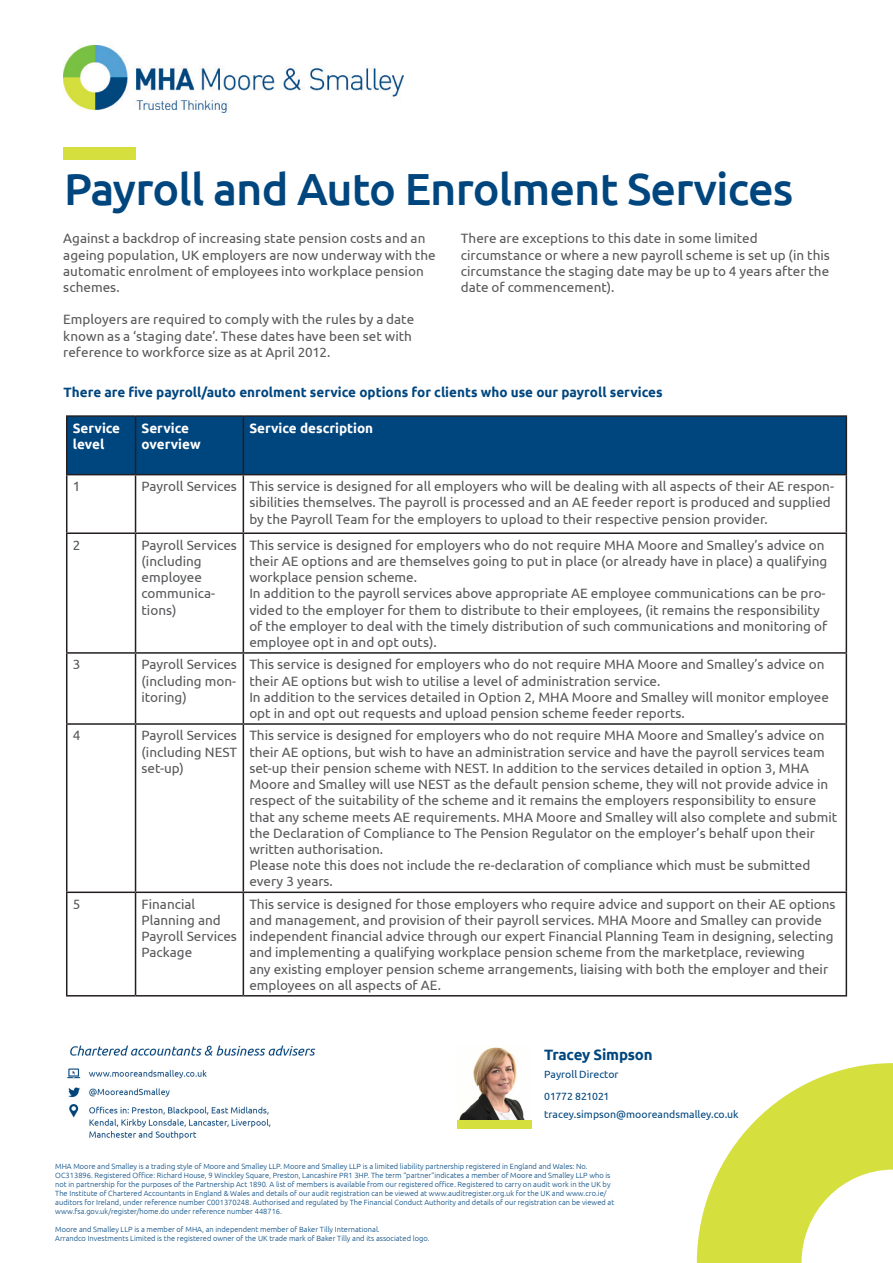
<style>
.page{position:relative;width:893px;height:1263px;background:#fff}
.page>*{position:absolute;margin:0;border:0;box-sizing:border-box;transform-origin:0 0}
.Fact_sheet_title{font:500 45px "Ubuntu";letter-spacing:-.02em;color:#00467e}
.Name{font:700 15px "Ubuntu";letter-spacing:-.015em;color:#00467e}
.Body_Copy{font:13.5px/16.2px "Ubuntu";color:#57585a}
.t1{font:700 13.5px "Ubuntu";color:#00467e}
.t2{font:700 13.5px/16.2px "Ubuntu";color:#fff}
.Email{font:10.5px "Ubuntu";color:#00467e}
.Position{font:10.5px "Ubuntu";color:#00467e}
.Contact_Number{font:10.5px "Ubuntu";letter-spacing:-.02em;color:#00467e}
.t3{font:300 7.5px/9px "Ubuntu";color:#00467e}
</style>
<div class="page">
<img style="left:64px;top:46px;width:339px;height:67px">
<div style="left:63px;top:147px;width:73px;height:12px;background:#d5df3e"></div>
<svg style="left:697px;top:1063px;width:196px;height:200px"></svg>
<div style="left:67px;top:417px;width:779px;height:57px;background:#00467e"></div>
<hr style="left:66px;top:415px;width:70px;height:2px;background:#231f20">
<hr style="left:66px;top:417px;width:1px;height:57px;background:#231f20">
<hr style="left:136px;top:415px;width:107px;height:2px;background:#231f20">
<hr style="left:135px;top:417px;width:1px;height:57px;background:#231f20">
<hr style="left:243px;top:415px;width:604px;height:2px;background:#231f20">
<hr style="left:243px;top:417px;width:1px;height:57px;background:#231f20">
<hr style="left:846px;top:417px;width:1px;height:57px;background:#231f20">
<hr style="left:66px;top:474px;width:70px;height:1px;background:#231f20">
<hr style="left:66px;top:475px;width:1px;height:57px;background:#231f20">
<hr style="left:136px;top:474px;width:107px;height:1px;background:#231f20">
<hr style="left:135px;top:475px;width:1px;height:57px;background:#231f20">
<hr style="left:243px;top:474px;width:604px;height:1px;background:#231f20">
<hr style="left:243px;top:475px;width:1px;height:57px;background:#231f20">
<hr style="left:846px;top:475px;width:1px;height:57px;background:#231f20">
<hr style="left:66px;top:532px;width:70px;height:2px;background:#231f20">
<hr style="left:66px;top:534px;width:1px;height:118px;background:#231f20">
<hr style="left:136px;top:532px;width:107px;height:2px;background:#231f20">
<hr style="left:135px;top:534px;width:1px;height:118px;background:#231f20">
<hr style="left:243px;top:532px;width:604px;height:2px;background:#231f20">
<hr style="left:243px;top:534px;width:1px;height:118px;background:#231f20">
<hr style="left:846px;top:534px;width:1px;height:118px;background:#231f20">
<hr style="left:66px;top:652px;width:70px;height:2px;background:#231f20">
<hr style="left:66px;top:654px;width:1px;height:69px;background:#231f20">
<hr style="left:136px;top:652px;width:107px;height:2px;background:#231f20">
<hr style="left:135px;top:654px;width:1px;height:69px;background:#231f20">
<hr style="left:243px;top:652px;width:604px;height:2px;background:#231f20">
<hr style="left:243px;top:654px;width:1px;height:69px;background:#231f20">
<hr style="left:846px;top:654px;width:1px;height:69px;background:#231f20">
<hr style="left:66px;top:723px;width:70px;height:2px;background:#231f20">
<hr style="left:66px;top:725px;width:1px;height:166px;background:#231f20">
<hr style="left:136px;top:723px;width:107px;height:2px;background:#231f20">
<hr style="left:135px;top:725px;width:1px;height:166px;background:#231f20">
<hr style="left:243px;top:723px;width:604px;height:2px;background:#231f20">
<hr style="left:243px;top:725px;width:1px;height:166px;background:#231f20">
<hr style="left:846px;top:725px;width:1px;height:166px;background:#231f20">
<hr style="left:66px;top:891px;width:70px;height:2px;background:#231f20">
<hr style="left:66px;top:893px;width:1px;height:102px;background:#231f20">
<hr style="left:136px;top:891px;width:107px;height:2px;background:#231f20">
<hr style="left:135px;top:893px;width:1px;height:102px;background:#231f20">
<hr style="left:243px;top:891px;width:604px;height:2px;background:#231f20">
<hr style="left:243px;top:893px;width:1px;height:102px;background:#231f20">
<hr style="left:846px;top:893px;width:1px;height:102px;background:#231f20">
<hr style="left:66px;top:995px;width:70px;height:1px;background:#231f20">
<hr style="left:136px;top:995px;width:107px;height:1px;background:#231f20">
<hr style="left:243px;top:995px;width:604px;height:1px;background:#231f20">
<img style="left:459px;top:1047px;width:66px;height:73px">
<div style="left:457px;top:1120px;width:74px;height:9px;background:#d5df3e"></div>
<img style="left:67px;top:1045px;width:249px;height:95px">
<p class="Fact_sheet_title" style="left:64px;top:161px;width:731px">Payroll and Auto Enrolment Services</p>
<p class="Body_Copy" style="left:63px;top:230px;width:374px">Against a backdrop of increasing state pension costs and an ageing population, UK employers are now underway with the automatic enrolment of employees into workplace pension schemes.</p>
<p class="Body_Copy" style="left:63px;top:311px;width:352px">Employers are required to comply with the rules by a date known as a ‘staging date’. These dates have been set with reference to workforce size as at April 2012.</p>
<p class="Body_Copy" style="left:461px;top:230px;width:371px">There are exceptions to this date in some limited circumstance or where a new payroll scheme is set up (in this circumstance the staging date may be up to 4 years after the date of commencement).</p>
<p class="t1" style="left:64px;top:384px;width:600px">There are five payroll/auto enrolment service options for clients who use our payroll services</p>
<p class="t2" style="left:73px;top:419px;width:49px">Service level</p>
<p class="t2" style="left:142px;top:419px;width:49px">Service</p>
<p class="t2" style="left:249px;top:419px;width:125px">Service description</p>
<p class="t2" style="left:142px;top:436px;width:61px">overview</p>
<p class="Body_Copy" style="left:73px;top:478px;width:9px">1</p>
<p class="Body_Copy" style="left:142px;top:478px;width:97px">Payroll Services</p>
<p class="Body_Copy" style="left:249px;top:478px;width:586px">This service is designed for all employers who will be dealing with all aspects of their AE respon&shy;sibilities themselves. The payroll is processed and an AE feeder report is produced and supplied by the Payroll Team for the employers to upload to their respective pension provider.</p>
<p class="Body_Copy" style="left:73px;top:536px;width:9px">2</p>
<p class="Body_Copy" style="left:142px;top:536px;width:97px">Payroll Services (including</p>
<p class="Body_Copy" style="left:142px;top:569px;width:62px">employee</p>
<p class="Body_Copy" style="left:142px;top:585px;width:75px">communica&shy;tions)</p>
<p class="Body_Copy" style="left:249px;top:536px;width:579px">This service is designed for employers who do not require MHA Moore and Smalley’s advice on their AE options and are themselves going to put in place (or already have in place) a qualifying workplace pension scheme.</p>
<p class="Body_Copy" style="left:249px;top:585px;width:579px">In addition to the payroll services above appropriate AE employee communications can be pro&shy;vided to the employer for them to distribute to their employees, (it remains the responsibility of the employer to deal with the timely distribution of such communications and monitoring of employee opt in and opt outs).</p>
<p class="Body_Copy" style="left:73px;top:656px;width:9px">3</p>
<p class="Body_Copy" style="left:142px;top:656px;width:97px;text-align:justify">Payroll Services (including mon&shy;itoring)</p>
<p class="Body_Copy" style="left:249px;top:656px;width:577px">This service is designed for employers who do not require MHA Moore and Smalley’s advice on their AE options but wish to utilise a level of administration service.</p>
<p class="Body_Copy" style="left:249px;top:688px;width:581px">In addition to the services detailed in Option 2, MHA Moore and Smalley will monitor employee opt in and opt out requests and upload pension scheme feeder reports.</p>
<p class="Body_Copy" style="left:73px;top:727px;width:9px">4</p>
<p class="Body_Copy" style="left:142px;top:727px;width:97px;text-align:justify">Payroll Services (including NEST set-up)</p>
<p class="Body_Copy" style="left:249px;top:727px;width:589px">This service is designed for employers who do not require MHA Moore and Smalley’s advice on their AE options, but wish to have an administration service and have the payroll services team set-up their pension scheme with NEST. In addition to the services detailed in option 3, MHA Moore and Smalley will use NEST as the default pension scheme, they will not provide advice in respect of the suitability of the scheme and it remains the employers responsibility to ensure that any scheme meets AE requirements. MHA Moore and Smalley will also complete and submit the Declaration of Compliance to The Pension Regulator on the employer’s behalf upon their written authorisation.<br>Please note this does not include the re-declaration of compliance which must be submitted every 3 years.</p>
<p class="Body_Copy" style="left:73px;top:895px;width:9px">5</p>
<p class="Body_Copy" style="left:142px;top:895px;width:97px">Financial<br>Planning and<br>Payroll Services<br>Package</p>
<p class="Body_Copy" style="left:249px;top:895px;width:588px">This service is designed for those employers who require advice and support on their AE options and management, and provision of their payroll services. MHA Moore and Smalley can provide independent financial advice through our expert Financial Planning Team in designing, selecting and implementing a qualifying workplace pension scheme from the marketplace, reviewing</p>
<p class="Body_Copy" style="left:249px;top:960px;width:580px">any existing employer pension scheme arrangements, liaising with both the employer and their employees on all aspects of AE.</p>
<p class="Name" style="left:544px;top:1045px;width:110px">Tracey Simpson</p>
<p class="Position" style="left:544px;top:1067px;width:76px">Payroll Director</p>
<p class="Contact_Number" style="left:544px;top:1090px;width:67px">01772 821021</p>
<p class="Email" style="left:544px;top:1108px;width:196px">tracey.simpson@mooreandsmalley.co.uk</p>
<p class="t3" style="left:55px;top:1162px;width:560px">MHA Moore and Smalley is a trading style of Moore and Smalley LLP. Moore and Smalley LLP is a limited liability partnership registered in England and Wales: No.<br>OC313896. Registered Office: Richard House, 9 Winckley Square, Preston, Lancashire PR1 3HP. The term “partner”indicates a member of Moore and Smalley LLP who is not in partnership for the purposes of the Partnership Act 1890. A list of members is available from our registered office. Registered to carry on audit work in the UK by The Institute of Chartered Accountants in England &amp; Wales and details of our audit registration can be viewed at www.auditregister.org.uk for the UK and www.cro.ie/ auditors for Ireland, under reference number C001370248. Authorised and regulated by The Financial Conduct Authority and details of our registration can be viewed at www.fsa.gov.uk/register/home.do under reference number 448716.</p>
<p class="t3" style="left:55px;top:1225px;width:376px">Moore and Smalley LLP is a member of MHA, an independent member of Baker Tilly International.<br>Arrandco Investments Limited is the registered owner of the UK trade mark of Baker Tilly and its associated logo.</p>
</div>
